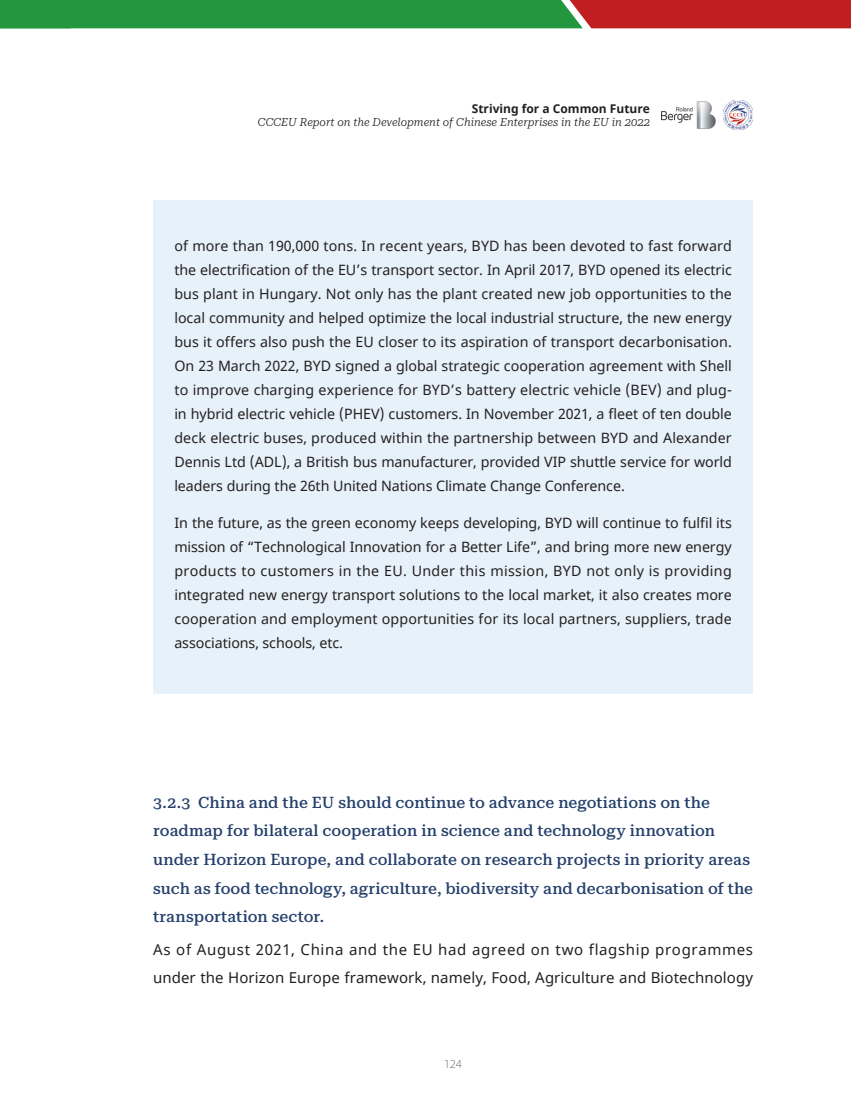
<style>
.page{position:relative;width:851px;height:1106px;background:#fff}
.page>*{position:absolute;margin:0;border:0;box-sizing:border-box;transform-origin:0 0}
.三级标{font:15.75px/28.5px "Roboto Serif 20 pt";color:#25406c}
.正文{font:15px/28.5px "Noto Sans";letter-spacing:.01em;color:#231f20}
.案例{font:14.25px/24px "Noto Sans";letter-spacing:-.005em;color:#231f20;text-align:justify}
.t1{font:700 12px "Noto Sans";color:#231f20}
.t2{font:italic 11.25px "Roboto Serif 20 pt";color:#231f20}
.t3{font:11.25px "Alibaba Pu Hui Ti L";color:#636366}
</style>
<div class="page">
<img style="left:723px;top:100px;width:29px;height:30px">
<img style="left:661px;top:102px;width:54px;height:26px">
<svg style="left:0;top:0;width:850px;height:28px"></svg>
<div style="left:153px;top:200px;width:600px;height:493px;background:#e6f1f9"></div>
<p class="t1" style="left:471px;top:100px;width:180px">Striving for a Common Future</p>
<p class="t2" style="left:258px;top:113px;width:393px">CCCEU Report on the Development of Chinese Enterprises in the EU in 2022</p>
<p class="案例" style="left:174px;top:234px;width:559px">of more than 190,000 tons. In recent years, BYD has been devoted to fast forward the electrification of the EU’s transport sector. In April 2017, BYD opened its electric bus plant in Hungary. Not only has the plant created new job opportunities to the local community and helped optimize the local industrial structure, the new energy bus it offers also push the EU closer to its aspiration of transport decarbonisation.<br>On 23 March 2022, BYD signed a global strategic cooperation agreement with Shell to improve charging experience for BYD’s battery electric vehicle (BEV) and plug&shy;in hybrid electric vehicle (PHEV) customers. In November 2021, a fleet of ten double deck electric buses, produced within the partnership between BYD and Alexander Dennis Ltd (ADL), a British bus manufacturer, provided VIP shuttle service for world leaders during the 26th United Nations Climate Change Conference.</p>
<p class="案例" style="left:174px;top:511px;width:559px">In the future, as the green economy keeps developing, BYD will continue to fulfil its mission of “Technological Innovation for a Better Life”, and bring more new energy products to customers in the EU. Under this mission, BYD not only is providing integrated new energy transport solutions to the local market, it also creates more cooperation and employment opportunities for its local partners, suppliers, trade associations, schools, etc.</p>
<p class="三级标" style="left:153px;top:787px;width:601px">3.2.3 China and the EU should continue to advance negotiations on the roadmap for bilateral cooperation in science and technology innovation under Horizon Europe, and collaborate on research projects in priority areas such as food technology, agriculture, biodiversity and decarbonisation of the transportation sector.</p>
<p class="正文" style="left:153px;top:935px;width:601px">As of August 2021, China and the EU had agreed on two flagship programmes under the Horizon Europe framework, namely, Food, Agriculture and Biotechnology</p>
<p class="t3" style="left:444px;top:1055px;width:19px">124</p>
</div>
